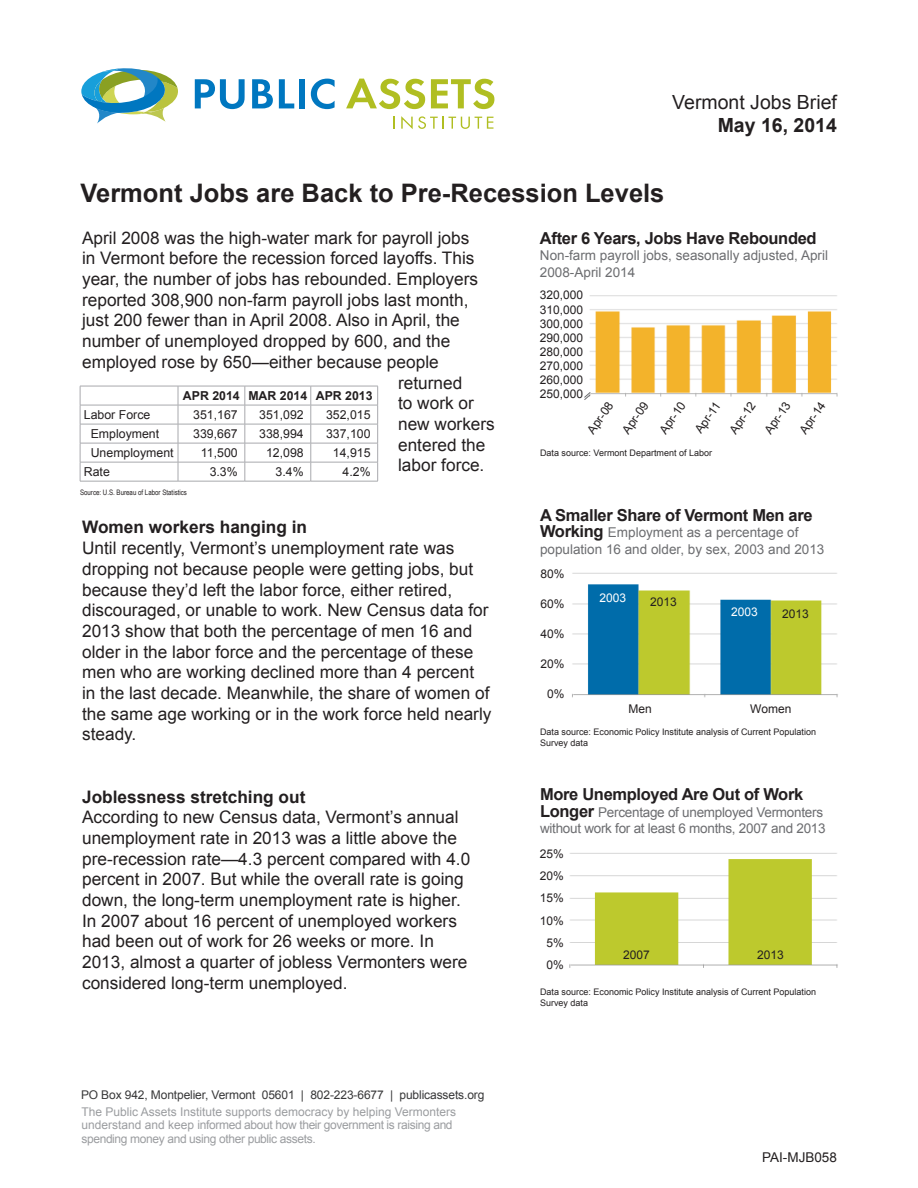
<style>
.page{position:relative;width:918px;height:1188px;background:#fff}
.page>*{position:absolute;margin:0;border:0;box-sizing:border-box;transform-origin:0 0}
.t1{font:700 25.5px "Arial";color:#231f20}
.t2{font:19.5px "Arial";color:#231f20}
.t3{font:700 19.5px "Arial";color:#231f20}
.t4{font:17.25px/20.7px "Arial";color:#231f20}
.t5{font:700 17.25px "Arial";color:#231f20}
.t6{font:700 16.5px "Arial";letter-spacing:-.02em;color:#231f20}
.t7{font:13.5px/16.5px "Arial";color:#6c6d70}
.t8{font:13.5px/16.5px "Arial";letter-spacing:-.02em;color:#6c6d70}
.t9{font:13.5px "Arial";color:#231f20}
.t10{font:12.3px "Arial";color:#231f20}
.t11{font:700 12.3px "Arial";color:#231f20}
.t12{font:12px/13.5px "Arial";letter-spacing:-.03em;color:#9b9da0}
.t13{font:12px "Arial";color:#231f20}
.t14{font:12px "Arial";letter-spacing:-.01em;color:#383839}
.t15{font:12px "Arial";color:#fff}
.t16{font:9px/10.8px "Arial";color:#231f20}
.t17{font:7.5px "Arial Narrow";color:#231f20}
.s1{font-weight:700;font-size:16.5px;color:#231f20}
</style>
<div class="page">
<svg style="left:81px;top:68px;width:97px;height:56px"></svg>
<svg style="left:195px;top:79px;width:50px;height:30px"></svg>
<svg style="left:252px;top:79px;width:21px;height:29px"></svg>
<svg style="left:279px;top:79px;width:15px;height:29px"></svg>
<div style="left:299px;top:79px;width:6px;height:29px;background:#0077c0"></div>
<svg style="left:311px;top:79px;width:24px;height:30px"></svg>
<svg style="left:346px;top:79px;width:79px;height:30px"></svg>
<svg style="left:431px;top:79px;width:63px;height:30px"></svg>
<svg style="left:394px;top:117px;width:1px;height:12px"></svg>
<svg style="left:401px;top:116px;width:92px;height:13px"></svg>
<hr style="left:80px;top:386px;width:98px;height:1px;background:#a8a9ad">
<hr style="left:178px;top:386px;width:67px;height:1px;background:#a8a9ad">
<hr style="left:245px;top:386px;width:66px;height:1px;background:#a8a9ad">
<hr style="left:311px;top:386px;width:67px;height:1px;background:#a8a9ad">
<hr style="left:80px;top:405px;width:98px;height:1px;background:#a8a9ad">
<hr style="left:178px;top:405px;width:67px;height:1px;background:#a8a9ad">
<hr style="left:245px;top:405px;width:66px;height:1px;background:#a8a9ad">
<hr style="left:311px;top:405px;width:67px;height:1px;background:#a8a9ad">
<hr style="left:80px;top:424px;width:98px;height:1px;background:#a8a9ad">
<hr style="left:178px;top:424px;width:67px;height:1px;background:#a8a9ad">
<hr style="left:245px;top:424px;width:66px;height:1px;background:#a8a9ad">
<hr style="left:311px;top:424px;width:67px;height:1px;background:#a8a9ad">
<hr style="left:80px;top:443px;width:98px;height:1px;background:#a8a9ad">
<hr style="left:178px;top:443px;width:67px;height:1px;background:#a8a9ad">
<hr style="left:245px;top:443px;width:66px;height:1px;background:#a8a9ad">
<hr style="left:311px;top:443px;width:67px;height:1px;background:#a8a9ad">
<hr style="left:80px;top:462px;width:98px;height:1px;background:#a8a9ad">
<svg style="left:80px;top:386px;width:1px;height:95px"></svg>
<hr style="left:178px;top:462px;width:67px;height:1px;background:#a8a9ad">
<svg style="left:178px;top:386px;width:1px;height:95px"></svg>
<hr style="left:245px;top:462px;width:66px;height:1px;background:#a8a9ad">
<svg style="left:245px;top:386px;width:1px;height:95px"></svg>
<hr style="left:311px;top:462px;width:67px;height:1px;background:#a8a9ad">
<svg style="left:311px;top:386px;width:1px;height:95px"></svg>
<svg style="left:377px;top:386px;width:1px;height:95px"></svg>
<hr style="left:80px;top:481px;width:98px;height:1px;background:#a8a9ad">
<hr style="left:178px;top:481px;width:67px;height:1px;background:#a8a9ad">
<hr style="left:245px;top:481px;width:66px;height:1px;background:#a8a9ad">
<hr style="left:311px;top:481px;width:67px;height:1px;background:#a8a9ad">
<img style="left:590px;top:295px;width:248px;height:102px">
<svg style="left:584px;top:391px;width:7px;height:9px"></svg>
<img style="left:572px;top:573px;width:266px;height:124px">
<img style="left:569px;top:853px;width:269px;height:115px">
<p class="t2" style="left:672px;top:89px;width:166px">Vermont Jobs Brief</p>
<p class="t3" style="left:718px;top:112px;width:121px">May 16, 2014</p>
<p class="t1" style="left:81px;top:176px;width:585px">Vermont Jobs are Back to Pre-Recession Levels</p>
<p class="t4" style="left:82px;top:227px;width:389px">April 2008 was the high-water mark for payroll jobs</p>
<p class="t4" style="left:82px;top:248px;width:394px">in Vermont before the recession forced layoffs. This</p>
<p class="t4" style="left:82px;top:269px;width:397px">year, the number of jobs has rebounded. Employers</p>
<p class="t4" style="left:82px;top:290px;width:388px">reported 308,900 non-farm payroll jobs last month,</p>
<p class="t4" style="left:82px;top:310px;width:379px">just 200 fewer than in April 2008. Also in April, the</p>
<p class="t4" style="left:82px;top:331px;width:370px">number of unemployed dropped by 600, and the</p>
<p class="t4" style="left:82px;top:352px;width:358px">employed rose by 650—either because people</p>
<p class="t4" style="left:398px;top:372px;width:66px">returned</p>
<p class="t4" style="left:398px;top:393px;width:77px">to work or</p>
<p class="t4" style="left:398px;top:414px;width:98px">new workers</p>
<p class="t4" style="left:398px;top:434px;width:89px">entered the</p>
<p class="t4" style="left:398px;top:455px;width:88px">labor force.</p>
<p class="t6" style="left:540px;top:227px;width:278px">After 6 Years, Jobs Have Rebounded</p>
<p class="t7" style="left:540px;top:248px;width:290px">Non-farm payroll jobs, seasonally adjusted, April<br>2008-April 2014</p>
<p class="t13" style="left:540px;top:287px;width:45px">320,000</p>
<p class="t13" style="left:540px;top:301px;width:45px">310,000</p>
<p class="t13" style="left:540px;top:316px;width:45px">300,000</p>
<p class="t13" style="left:540px;top:330px;width:45px">290,000</p>
<p class="t13" style="left:540px;top:344px;width:45px">280,000</p>
<p class="t13" style="left:540px;top:358px;width:45px">270,000</p>
<p class="t13" style="left:540px;top:372px;width:45px">260,000</p>
<p class="t13" style="left:540px;top:386px;width:45px">250,000</p>
<p class="t11" style="left:183px;top:388px;width:58px">APR 2014</p>
<p class="t11" style="left:248px;top:388px;width:60px">MAR 2014</p>
<p class="t11" style="left:316px;top:388px;width:58px">APR 2013</p>
<p class="t13" style="left:584px;top:428px;width:38px;rotate:-55deg">Apr-08</p>
<p class="t13" style="left:619px;top:428px;width:38px;rotate:-55deg">Apr-09</p>
<p class="t13" style="left:656px;top:428px;width:38px;rotate:-55deg">Apr-10</p>
<p class="t13" style="left:691px;top:427px;width:37px;rotate:-55deg">Apr-11</p>
<p class="t13" style="left:761px;top:428px;width:38px;rotate:-55deg">Apr-13</p>
<p class="t13" style="left:726px;top:428px;width:38px;rotate:-55deg">Apr-12</p>
<p class="t13" style="left:796px;top:428px;width:38px;rotate:-55deg">Apr-14</p>
<p class="t10" style="left:84px;top:407px;width:68px">Labor Force</p>
<p class="t10" style="left:193px;top:407px;width:46px">351,167</p>
<p class="t10" style="left:259px;top:407px;width:46px">351,092</p>
<p class="t10" style="left:326px;top:407px;width:46px">352,015</p>
<p class="t10" style="left:91px;top:426px;width:70px">Employment</p>
<p class="t10" style="left:193px;top:426px;width:46px">339,667</p>
<p class="t10" style="left:259px;top:426px;width:46px">338,994</p>
<p class="t10" style="left:326px;top:426px;width:46px">337,100</p>
<p class="t10" style="left:91px;top:445px;width:84px">Unemployment</p>
<p class="t10" style="left:201px;top:445px;width:38px">11,500</p>
<p class="t10" style="left:266px;top:445px;width:39px">12,098</p>
<p class="t10" style="left:333px;top:445px;width:39px">14,915</p>
<p class="t10" style="left:84px;top:464px;width:28px">Rate</p>
<p class="t10" style="left:210px;top:464px;width:30px">3.3%</p>
<p class="t10" style="left:276px;top:464px;width:30px">3.4%</p>
<p class="t10" style="left:343px;top:464px;width:30px">4.2%</p>
<p class="t17" style="left:80px;top:487px;width:109px">Source: U.S. Bureau of Labor Statistics</p>
<p class="t16" style="left:540px;top:448px;width:174px">Data source: Vermont Department of Labor</p>
<p class="t5" style="left:82px;top:516px;width:226px">Women workers hanging in</p>
<p class="t4" style="left:82px;top:538px;width:411px">Until recently, Vermont’s unemployment rate was dropping not because people were getting jobs, but because they’d left the labor force, either retired, discouraged, or unable to work. New Census data for 2013 show that both the percentage of men 16 and older in the labor force and the percentage of these men who are working declined more than 4 percent in the last decade. Meanwhile, the share of women of the same age working or in the work force held nearly steady.</p>
<p class="t5" style="left:82px;top:785px;width:225px">Joblessness stretching out</p>
<p class="t4" style="left:82px;top:807px;width:390px">According to new Census data, Vermont’s annual unemployment rate in 2013 was a little above the pre-recession rate—4.3 percent compared with 4.0 percent in 2007. But while the overall rate is going down, the long-term unemployment rate is higher.<br>In 2007 about 16 percent of unemployed workers had been out of work for 26 weeks or more. In 2013, almost a quarter of jobless Vermonters were considered long-term unemployed.</p>
<p class="t14" style="left:81px;top:1087px;width:405px">PO Box 942, Montpelier, Vermont 05601 | 802-223-6677 | publicassets.org</p>
<p class="t12" style="left:81px;top:1105px;width:376px">The Public Assets Institute supports democracy by helping Vermonters understand and keep informed about how their government is raising and spending money and using other public assets.</p>
<p class="t6" style="left:540px;top:504px;width:274px">A Smaller Share of Vermont Men are</p>
<p class="t7" style="left:540px;top:524px;width:286px"><span class="s1">Working</span> Employment as a percentage of population 16 and older, by sex, 2003 and 2013</p>
<p class="t13" style="left:540px;top:566px;width:26px">80%</p>
<p class="t13" style="left:540px;top:596px;width:26px">60%</p>
<p class="t13" style="left:540px;top:626px;width:26px">40%</p>
<p class="t13" style="left:540px;top:656px;width:26px">20%</p>
<p class="t13" style="left:547px;top:686px;width:19px">0%</p>
<p class="t15" style="left:600px;top:590px;width:28px">2003</p>
<p class="t13" style="left:650px;top:594px;width:28px">2013</p>
<p class="t15" style="left:731px;top:604px;width:28px">2003</p>
<p class="t13" style="left:782px;top:606px;width:28px">2013</p>
<p class="t13" style="left:629px;top:701px;width:25px">Men</p>
<p class="t13" style="left:750px;top:701px;width:43px">Women</p>
<p class="t16" style="left:540px;top:726px;width:278px">Data source: Economic Policy Institute analysis of Current Population<br>Survey data</p>
<p class="t6" style="left:540px;top:784px;width:265px">More Unemployed Are Out of Work</p>
<p class="t8" style="left:540px;top:804px;width:287px"><span class="s1">Longer</span> Percentage of unemployed Vermonters without work for at least 6 months, 2007 and 2013</p>
<p class="t13" style="left:540px;top:846px;width:26px">25%</p>
<p class="t13" style="left:540px;top:868px;width:26px">20%</p>
<p class="t13" style="left:540px;top:890px;width:26px">15%</p>
<p class="t13" style="left:540px;top:913px;width:26px">10%</p>
<p class="t13" style="left:547px;top:935px;width:19px">5%</p>
<p class="t13" style="left:547px;top:957px;width:19px">0%</p>
<p class="t16" style="left:540px;top:987px;width:278px">Data source: Economic Policy Institute analysis of Current Population<br>Survey data</p>
<p class="t13" style="left:623px;top:947px;width:28px">2007</p>
<p class="t13" style="left:757px;top:947px;width:28px">2013</p>
<p class="t9" style="left:762px;top:1148px;width:76px">PAI-MJB058</p>
</div>
